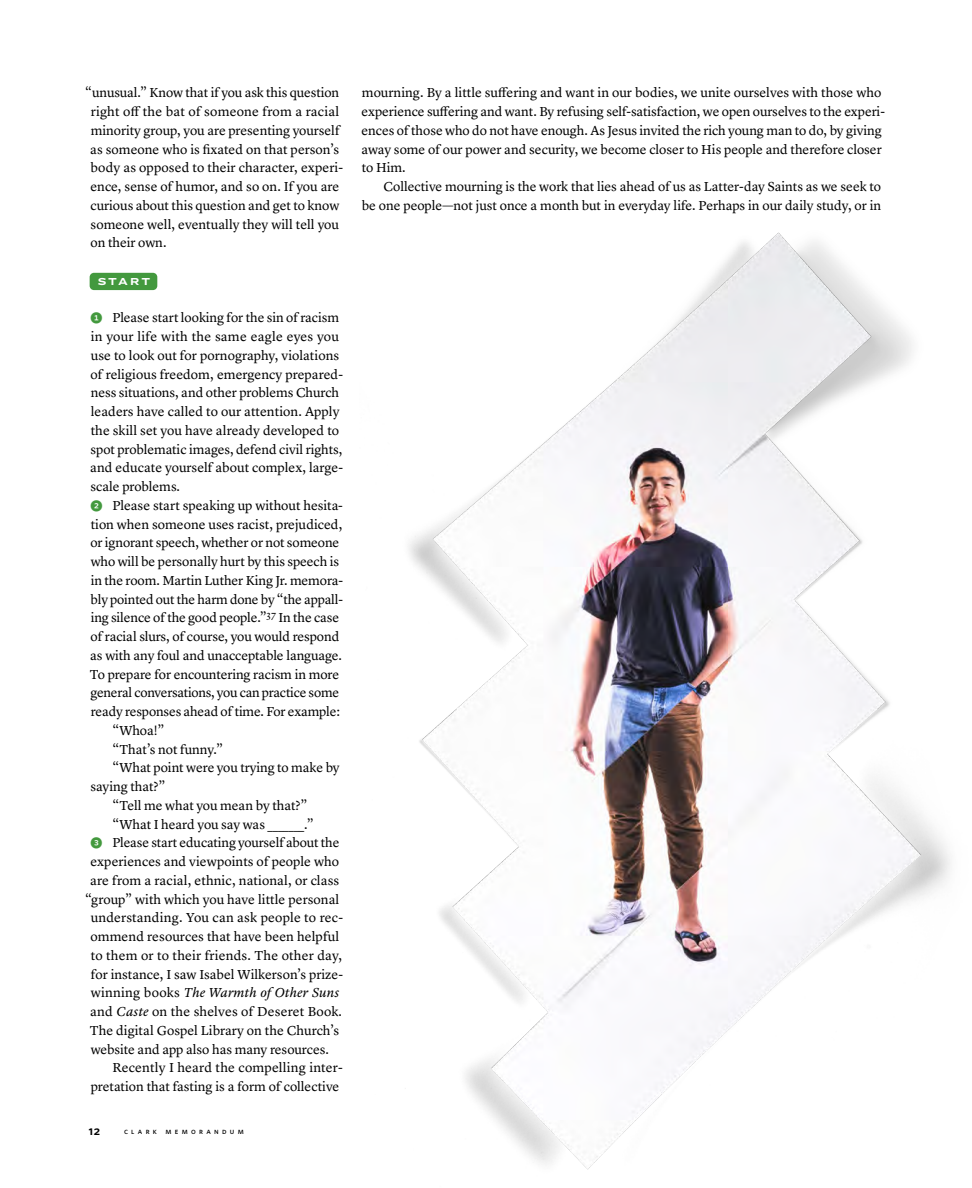
<style>
.page{position:relative;width:972px;height:1188px;background:#fff}
.page>*{position:absolute;margin:0;border:0;box-sizing:border-box;transform-origin:0 0}
.t1{font:13.5px/18.8px "Lyon Text";color:#000}
.t2{font:italic 13.5px "Lyon Text";letter-spacing:.005em;color:#000}
.t3{font:12.75px "Whitney Semibold SC";color:#000}
.t4{font:700 10.5px "Ringside Extra Wide";letter-spacing:.175em;color:#fff}
.t5{font:8.25px "Whitney Medium SC";letter-spacing:.4em;color:#000}
.s1{font-family:"Whitney Index Black Round Bd";font-size:12px;color:#43993e}
.s2{font-style:normal}
.s3{font-style:italic}
</style>
<div class="page">
<img style="left:409px;top:232px;width:542px;height:938px">
<div style="left:90px;top:273px;width:67px;height:17px;background:#43993e;border-radius:4px"></div>
<p class="t1" style="left:90px;top:82px;width:254px;text-indent:-5px">“unusual.” Know that if you ask this question right off the bat of someone from a racial minority group, you are presenting yourself as someone who is fixated on that person’s body as opposed to their character, experi&shy;ence, sense of humor, and so on. If you are curious about this question and get to know someone well, eventually they will tell you on their own.</p>
<p class="t4" style="left:98px;top:273px;width:54px">START</p>
<p class="t1" style="left:91px;top:307px;width:250px"><span class="s1">1</span> Please start looking for the sin of racism</p>
<p class="t1" style="left:91px;top:326px;width:250px">in your life with the same eagle eyes you</p>
<p class="t1" style="left:91px;top:345px;width:250px">use to look out for pornography, violations</p>
<p class="t1" style="left:90px;top:364px;width:254px">of religious freedom, emergency prepared-</p>
<p class="t1" style="left:91px;top:382px;width:250px">ness situations, and other problems Church</p>
<p class="t1" style="left:91px;top:401px;width:250px">leaders have called to our attention. Apply</p>
<p class="t1" style="left:91px;top:420px;width:250px">the skill set you have already developed to</p>
<p class="t1" style="left:91px;top:439px;width:253px">spot problematic images, defend civil rights,</p>
<p class="t1" style="left:90px;top:457px;width:254px">and educate yourself about complex, large-</p>
<p class="t1" style="left:91px;top:476px;width:91px">scale problems.</p>
<p class="t1" style="left:91px;top:495px;width:254px"><span class="s1">2</span> Please start speaking up without hesita-</p>
<p class="t1" style="left:91px;top:514px;width:253px">tion when someone uses racist, prejudiced,</p>
<p class="t1" style="left:90px;top:532px;width:250px">or ignorant speech, whether or not someone</p>
<p class="t1" style="left:91px;top:551px;width:250px">who will be personally hurt by this speech is</p>
<p class="t1" style="left:91px;top:570px;width:254px">in the room. Martin Luther King Jr. memora-</p>
<p class="t1" style="left:91px;top:589px;width:254px">bly pointed out the harm done by “the appall-</p>
<p class="t1" style="left:91px;top:607px;width:250px">ing silence of the good people.”<sup>37</sup> In the case</p>
<p class="t1" style="left:90px;top:626px;width:250px">of racial slurs, of course, you would respond</p>
<p class="t1" style="left:90px;top:645px;width:253px">as with any foul and unacceptable language.</p>
<p class="t1" style="left:90px;top:664px;width:251px">To prepare for encountering racism in more</p>
<p class="t1" style="left:90px;top:682px;width:250px">general conversations, you can practice some</p>
<p class="t1" style="left:91px;top:701px;width:251px">ready responses ahead of time. For example:</p>
<p class="t1" style="left:113px;top:720px;width:53px">“Whoa!”</p>
<p class="t1" style="left:113px;top:739px;width:112px">“That’s not funny.”</p>
<p class="t1" style="left:113px;top:757px;width:229px">“What point were you trying to make by</p>
<p class="t1" style="left:91px;top:776px;width:76px">saying that?”</p>
<p class="t1" style="left:113px;top:795px;width:196px">“Tell me what you mean by that?”</p>
<p class="t1" style="left:113px;top:814px;width:203px">“What I heard you say was _______.”</p>
<p class="t1" style="left:91px;top:832px;width:250px"><span class="s1">3</span> Please start educating yourself about the</p>
<p class="t1" style="left:90px;top:851px;width:250px">experiences and viewpoints of people who</p>
<p class="t1" style="left:90px;top:870px;width:250px">are from a racial, ethnic, national, or class</p>
<p class="t1" style="left:85px;top:889px;width:256px">“group” with which you have little personal</p>
<p class="t1" style="left:91px;top:907px;width:254px">understanding. You can ask people to rec-</p>
<p class="t1" style="left:90px;top:926px;width:250px">ommend resources that have been helpful</p>
<p class="t1" style="left:91px;top:945px;width:253px">to them or to their friends. The other day,</p>
<p class="t1" style="left:91px;top:964px;width:254px">for instance, I saw Isabel Wilkerson’s prize-</p>
<p class="t2" style="left:91px;top:982px;width:250px"><span class="s2">winning books</span> The Warmth of Other Suns</p>
<p class="t1" style="left:90px;top:1001px;width:254px">and <span class="s3">Caste</span> on the shelves of Deseret Book<span class="s3">.</span></p>
<p class="t1" style="left:90px;top:1020px;width:251px">The digital Gospel Library on the Church’s</p>
<p class="t1" style="left:91px;top:1039px;width:240px">website and app also has many resources.</p>
<p class="t1" style="left:112px;top:1057px;width:232px">Recently I heard the compelling inter-</p>
<p class="t1" style="left:91px;top:1076px;width:250px">pretation that fasting is a form of collective</p>
<p class="t3" style="left:89px;top:1123px;width:13px">12</p>
<p class="t5" style="left:124px;top:1126px;width:121px">clark memorandum</p>
<p class="t1" style="left:361px;top:82px;width:525px">mourning. By a little suffering and want in our bodies, we unite ourselves with those who experience suffering and want. By refusing self-satisfaction, we open ourselves to the experi&shy;ences of those who do not have enough. As Jesus invited the rich young man to do, by giving away some of our power and security, we become closer to His people and therefore closer to Him.</p>
<p class="t1" style="left:362px;top:176px;width:521px;text-align:right">Collective mourning is the work that lies ahead of us as Latter-day Saints as we seek to<br>be one people—not just once a month but in everyday life. Perhaps in our daily study, or in</p>
</div>
